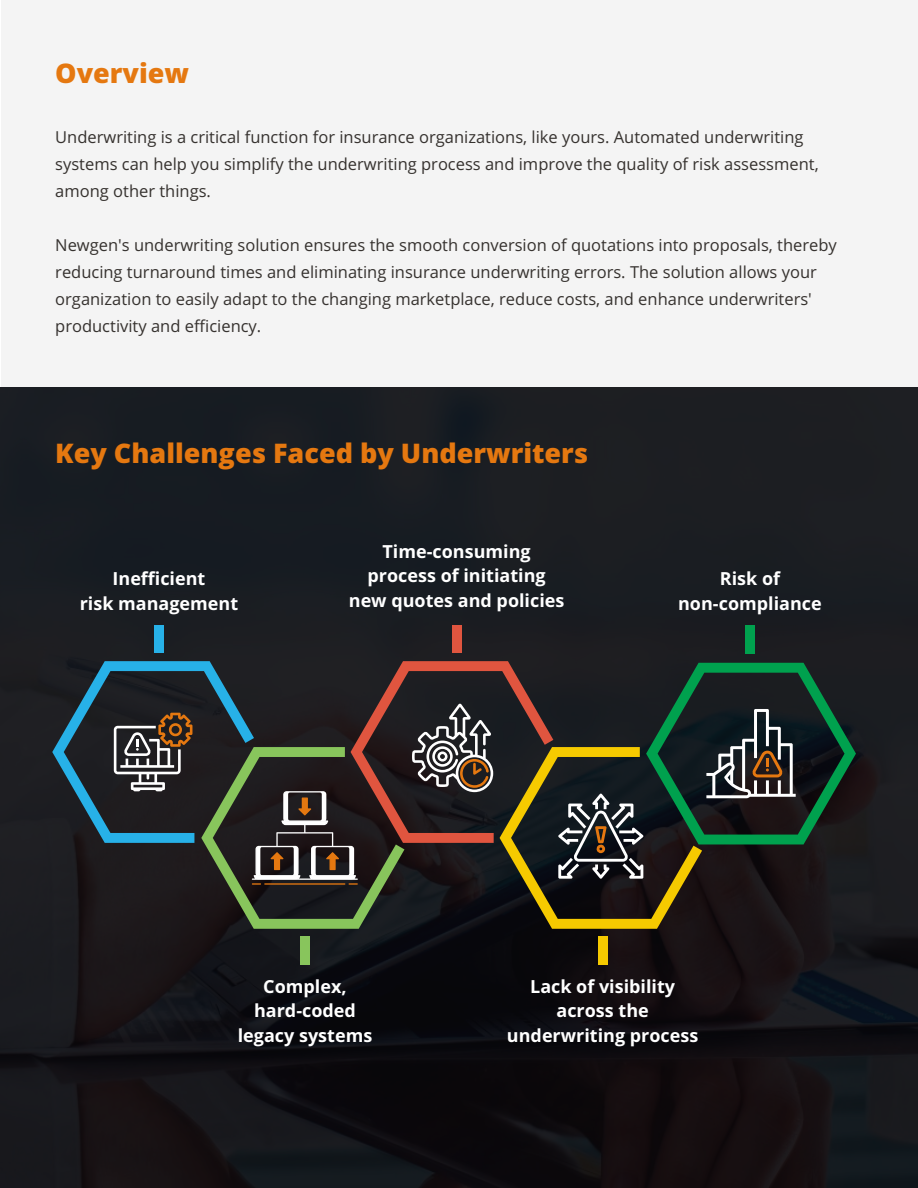
<style>
.page{position:relative;width:918px;height:1188px;background:#fff}
.page>*{position:absolute;margin:0;border:0;box-sizing:border-box;transform-origin:0 0}
.t1{font:800 27px "Open Sans";color:#e57810}
.t2{font:700 18px/24.5px "Open Sans";color:#fff;text-align:center}
.t3{font:16.5px/27px "Open Sans";color:#36322f}
</style>
<div class="page">
<div style="left:1px;top:0;width:917px;height:388px;background:#f4f4f4"></div>
<div style="left:0;top:388px;width:918px;height:800px;background:#08080c;opacity:.9"></div>
<div style="left:154px;top:626px;width:10px;height:27px;background:#27b1e8"></div>
<div style="left:452px;top:626px;width:10px;height:27px;background:#e0553f"></div>
<div style="left:300px;top:936px;width:10px;height:28px;background:#88c55c"></div>
<div style="left:598px;top:936px;width:10px;height:28px;background:#f6ca00"></div>
<div style="left:745px;top:626px;width:10px;height:28px;background:#00a14e"></div>
<svg style="left:52px;top:661px;width:804px;height:268px;background:#2e322c"></svg>
<h1 class="t1" style="left:55px;top:63px;width:135px">Overview</h1>
<p class="t3" style="left:55px;top:126px;width:765px">Underwriting is a critical function for insurance organizations, like yours. Automated underwriting systems can help you simplify the underwriting process and improve the quality of risk assessment, among other things.</p>
<p class="t3" style="left:55px;top:233px;width:783px">Newgen's underwriting solution ensures the smooth conversion of quotations into proposals, thereby reducing turnaround times and eliminating insurance underwriting errors. The solution allows your organization to easily adapt to the changing marketplace, reduce costs, and enhance underwriters' productivity and efficiency.</p>
<h1 class="t1" style="left:55px;top:442px;width:535px">Key Challenges Faced by Underwriters</h1>
<p class="t2" style="left:80px;top:568px;width:160px">Inefficient<br>risk management</p>
<p class="t2" style="left:349px;top:541px;width:217px">Time-consuming process of initiating new quotes and policies</p>
<p class="t2" style="left:678px;top:568px;width:145px">Risk of non-compliance</p>
<p class="t2" style="left:238px;top:976px;width:136px">Complex, hard-coded legacy systems</p>
<p class="t2" style="left:507px;top:976px;width:193px">Lack of visibility across the underwriting process</p>
</div>
